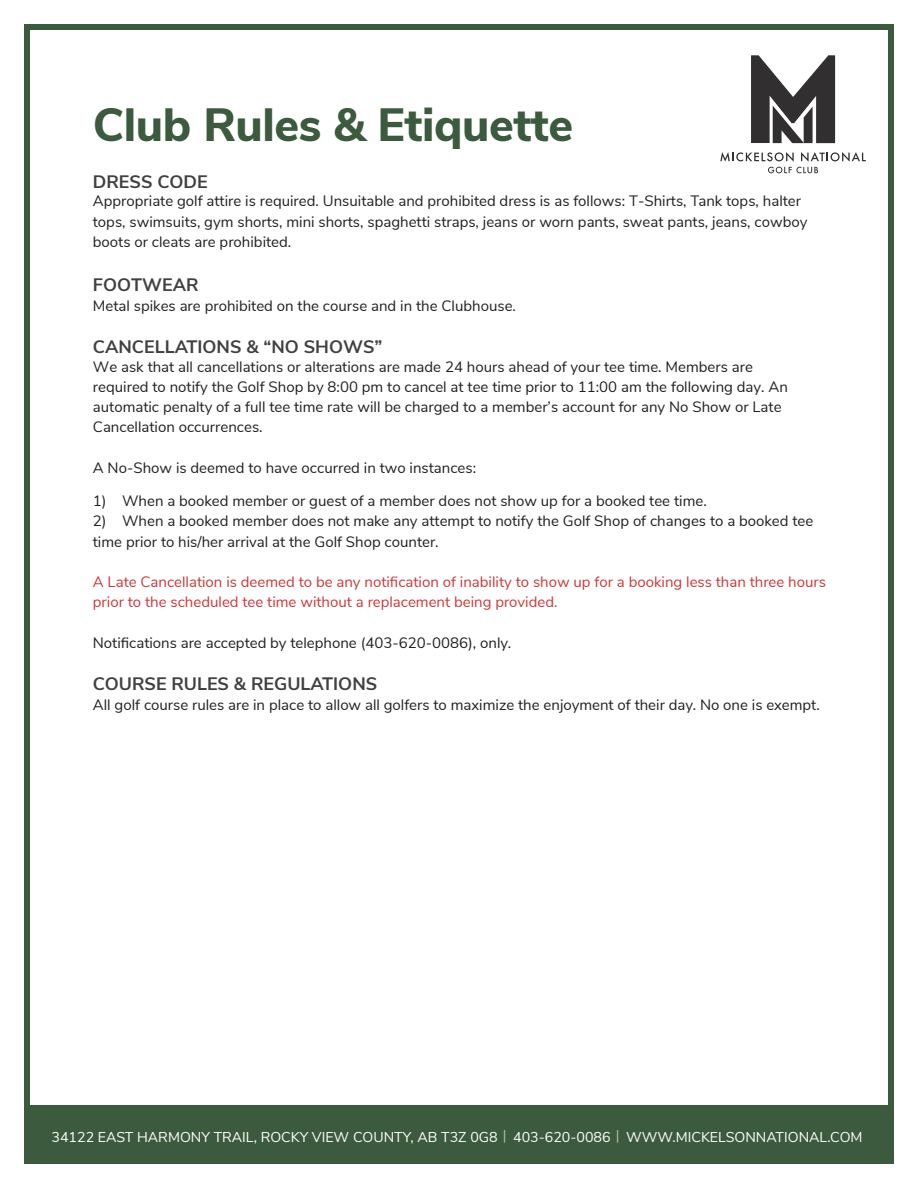
<style>
.page{position:relative;width:918px;height:1188px;background:#fff}
.page>*{position:absolute;margin:0;border:0;box-sizing:border-box;transform-origin:0 0}
.Rules_-_Paragraphs{font:800 46.5px "Nunito Sans";letter-spacing:-.01em;color:#3c5a3e}
.Rules_-_Paragraphs-2{font:700 18px "Nunito Sans";color:#404042}
.rules_-_Subtitles{font:700 18px "Nunito Sans";color:#404042}
.Rules_-_Paragraphs-3{font:15px/20.2px "Nunito Sans";color:#231f20}
.Rules_-_Paragraphs-4{font:15px/20.2px "Nunito Sans";color:#cc3839}
.Contact{font:14.25px "Nunito Sans";color:#fff}
.s1{color:#afc1b6}
</style>
<div class="page">
<div style="left:28px;top:1106px;width:864px;height:58px;background:#3c5a3e"></div>
<svg style="left:720px;top:152px;width:146px;height:21px"></svg>
<svg style="left:751px;top:55px;width:84px;height:88px"></svg>
<div style="left:24px;top:24px;width:870px;height:1140px;border:6px solid #3c5a3e"></div>
<p class="Rules_-_Paragraphs" style="left:93px;top:91px;width:482px">Club Rules &amp; Etiquette</p>
<p class="Rules_-_Paragraphs-2" style="left:93px;top:168px;width:116px">DRESS CODE</p>
<p class="Rules_-_Paragraphs-3" style="left:93px;top:190px;width:716px">Appropriate golf attire is required. Unsuitable and prohibited dress is as follows: T-Shirts, Tank tops, halter tops, swimsuits, gym shorts, mini shorts, spaghetti straps, jeans or worn pants, sweat pants, jeans, cowboy boots or cleats are prohibited.</p>
<p class="Rules_-_Paragraphs-2" style="left:93px;top:272px;width:107px">FOOTWEAR</p>
<p class="Rules_-_Paragraphs-3" style="left:93px;top:295px;width:425px">Metal spikes are prohibited on the course and in the Clubhouse.</p>
<p class="Rules_-_Paragraphs-2" style="left:93px;top:334px;width:291px">CANCELLATIONS &amp; “NO SHOWS”</p>
<p class="Rules_-_Paragraphs-3" style="left:93px;top:355px;width:697px">We ask that all cancellations or alterations are made 24 hours ahead of your tee time. Members are required to notify the Golf Shop by 8:00 pm to cancel at tee time prior to 11:00 am the following day. An automatic penalty of a full tee time rate will be charged to a member’s account for any No Show or Late Cancellation occurrences.</p>
<p class="Rules_-_Paragraphs-3" style="left:93px;top:457px;width:385px">A No-Show is deemed to have occurred in two instances:</p>
<p class="Rules_-_Paragraphs-3" style="left:93px;top:490px;width:615px">1) When a booked member or guest of a member does not show up for a booked tee time.</p>
<p class="Rules_-_Paragraphs-3" style="left:93px;top:510px;width:722px">2) When a booked member does not make any attempt to notify the Golf Shop of changes to a booked tee time prior to his/her arrival at the Golf Shop counter.</p>
<p class="Rules_-_Paragraphs-4" style="left:93px;top:571px;width:735px">A Late Cancellation is deemed to be any notification of inability to show up for a booking less than three hours prior to the scheduled tee time without a replacement being provided.</p>
<p class="Rules_-_Paragraphs-3" style="left:93px;top:632px;width:420px">Notifications are accepted by telephone (403-620-0086), only.</p>
<p class="rules_-_Subtitles" style="left:93px;top:670px;width:286px">COURSE RULES &amp; REGULATIONS</p>
<p class="Rules_-_Paragraphs-3" style="left:93px;top:694px;width:729px">All golf course rules are in place to allow all golfers to maximize the enjoyment of their day. No one is exempt.</p>
<p class="Contact" style="left:52px;top:1127px;width:813px">34122 EAST HARMONY TRAIL, ROCKY VIEW COUNTY, AB T3Z 0G8 <span class="s1">|</span> 403-620-0086 <span class="s1">|</span> WWW.MICKELSONNATIONAL.COM</p>
</div>
